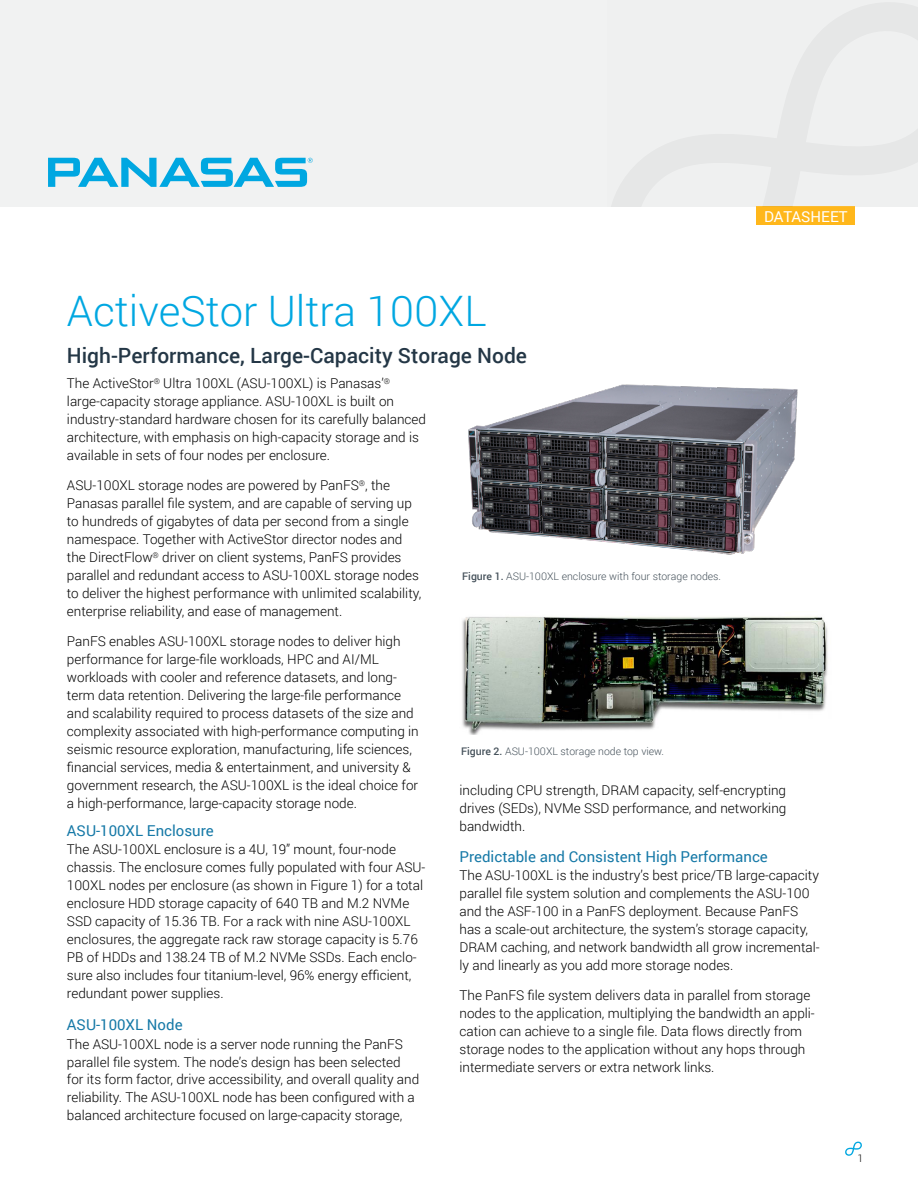
<style>
.page{position:relative;width:918px;height:1188px;background:#fff}
.page>*{position:absolute;margin:0;border:0;box-sizing:border-box;transform-origin:0 0}
.t1{font:300 42px "Roboto";color:#00a7e1}
.t2{font:500 21px "Roboto";color:#243746}
.t3{font:15px "Roboto";color:#1679a7}
.t4{font:15px "Roboto";color:#fff}
.t5{font:300 13.5px/18px "Roboto";color:#000}
.t6{font:300 10.5px "Roboto";color:#46525b}
.t7{font:300 10.5px "Roboto";color:#000}
.s1{font-weight:500}
</style>
<div class="page">
<svg style="left:845px;top:1141px;width:17px;height:15px"></svg>
<div style="left:0;top:0;width:918px;height:206px;background:#f1f2f2"></div>
<svg style="left:48px;top:158px;width:265px;height:29px"></svg>
<div style="left:757px;top:206px;width:98px;height:19px;background:#ffb71b"></div>
<svg style="left:608px;top:3px;width:310px;height:204px"></svg>
<img style="left:462px;top:616px;width:366px;height:118px">
<img style="left:468px;top:384px;width:330px;height:171px">
<p class="t4" style="left:764px;top:206px;width:85px">DATASHEET</p>
<h1 class="t1" style="left:67px;top:282px;width:421px">ActiveStor Ultra 100XL</h1>
<h2 class="t2" style="left:67px;top:341px;width:462px">High-Performance, Large-Capacity Storage Node</h2>
<p class="t5" style="left:67px;top:374px;width:361px">The ActiveStor<sup>®</sup> Ultra 100XL (ASU-100XL) is Panasas’<sup>® </sup>large-capacity storage appliance. ASU-100XL is built on industry-standard hardware chosen for its carefully balanced architecture, with emphasis on high-capacity storage and is available in sets of four nodes per enclosure.</p>
<p class="t5" style="left:67px;top:476px;width:356px">ASU-100XL storage nodes are powered by PanFS<sup>®</sup>, the Panasas parallel file system, and are capable of serving up to hundreds of gigabytes of data per second from a single namespace. Together with ActiveStor director nodes and the DirectFlow<sup>®</sup> driver on client systems, PanFS provides parallel and redundant access to ASU-100XL storage nodes to deliver the highest performance with unlimited scalability, enterprise reliability, and ease of management.</p>
<p class="t5" style="left:67px;top:632px;width:353px">PanFS enables ASU-100XL storage nodes to deliver high performance for large-file workloads, HPC and AI/ML workloads with cooler and reference datasets, and long&shy;term data retention. Delivering the large-file performance and scalability required to process datasets of the size and complexity associated with high-performance computing in seismic resource exploration, manufacturing, life sciences, financial services, media &amp; entertainment, and university &amp; government research, the ASU-100XL is the ideal choice for a high-performance, large-capacity storage node.</p>
<p class="t3" style="left:67px;top:820px;width:148px">ASU-100XL Enclosure</p>
<p class="t5" style="left:67px;top:840px;width:360px">The ASU-100XL enclosure is a 4U, 19” mount, four-node chassis. The enclosure comes fully populated with four ASU-100XL nodes per enclosure (as shown in Figure 1) for a total enclosure HDD storage capacity of 640 TB and M.2 NVMe SSD capacity of 15.36 TB. For a rack with nine ASU-100XL enclosures, the aggregate rack raw storage capacity is 5.76<br>PB of HDDs and 138.24 TB of M.2 NVMe SSDs. Each enclo&shy;sure also includes four titanium-level, 96% energy efficient, redundant power supplies.</p>
<p class="t3" style="left:67px;top:1015px;width:117px">ASU-100XL Node</p>
<p class="t5" style="left:67px;top:1035px;width:354px">The ASU-100XL node is a server node running the PanFS parallel file system. The node’s design has been selected for its form factor, drive accessibility, and overall quality and reliability. The ASU-100XL node has been configured with a balanced architecture focused on large-capacity storage,</p>
<p class="t6" style="left:462px;top:569px;width:260px"><span class="s1">Figure 1.</span> ASU-100XL enclosure with four storage nodes.</p>
<p class="t6" style="left:461px;top:744px;width:204px"><span class="s1">Figure 2.</span> ASU-100XL storage node top view.</p>
<p class="t5" style="left:460px;top:781px;width:328px;text-align:justify">including CPU strength, DRAM capacity, self-encrypting drives (SEDs), NVMe SSD performance, and networking bandwidth.</p>
<p class="t3" style="left:460px;top:847px;width:310px">Predictable and Consistent High Performance</p>
<p class="t5" style="left:460px;top:866px;width:362px">The ASU-100XL is the industry’s best price/TB large-capacity parallel file system solution and complements the ASU-100 and the ASF-100 in a PanFS deployment. Because PanFS has a scale-out architecture, the system’s storage capacity, DRAM caching, and network bandwidth all grow incremental&shy;ly and linearly as you add more storage nodes.</p>
<p class="t5" style="left:460px;top:986px;width:357px">The PanFS file system delivers data in parallel from storage nodes to the application, multiplying the bandwidth an appli&shy;cation can achieve to a single file. Data flows directly from storage nodes to the application without any hops through intermediate servers or extra network links.</p>
<p class="t7" style="left:857px;top:1151px;width:7px">1</p>
</div>
